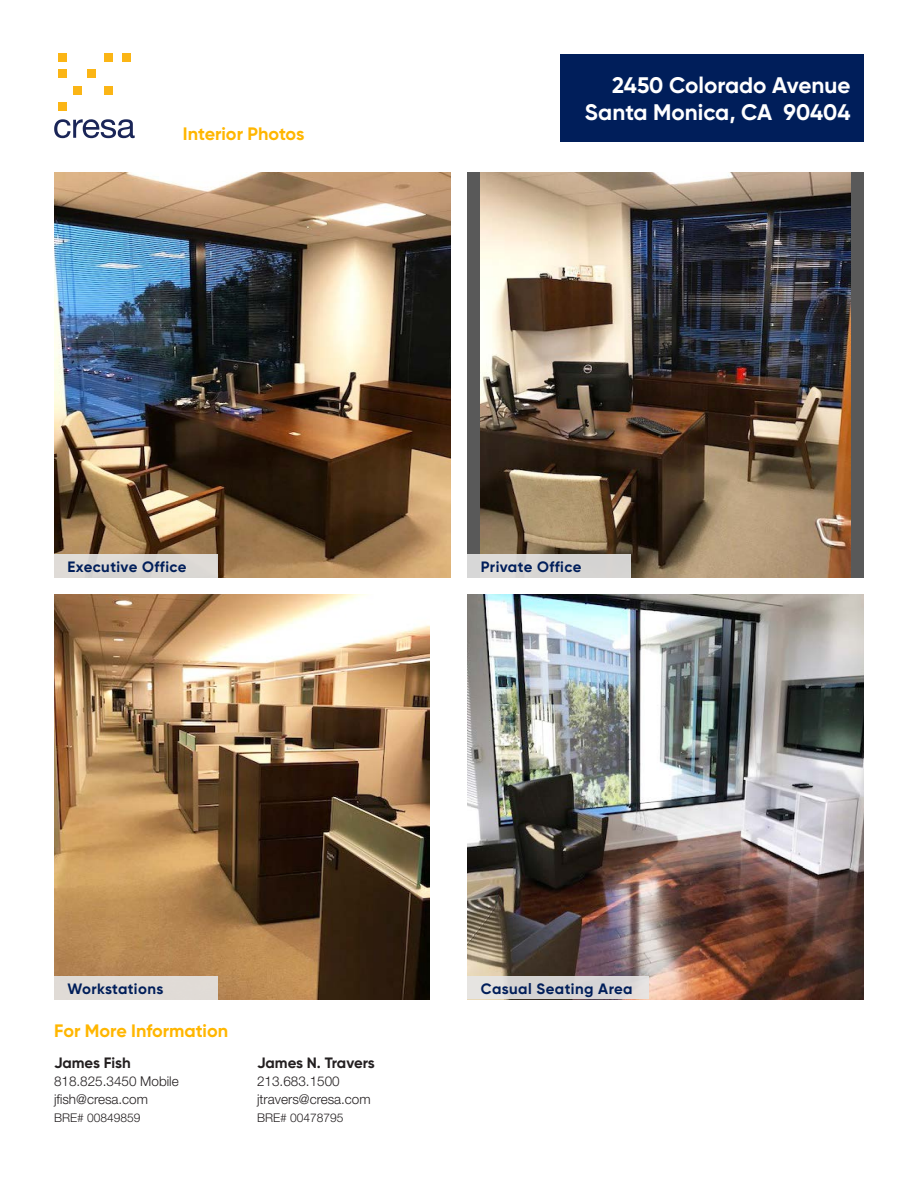
<style>
.page{position:relative;width:918px;height:1188px;background:#fff}
.page>*{position:absolute;margin:0;border:0;box-sizing:border-box;transform-origin:0 0}
.t1{font:700 22.5px "Gilroy";color:#fff}
.t2{font:700 18px "Gilroy";color:#ffb600}
.t3{font:700 15px "Gilroy";letter-spacing:.03em;color:#001e5a}
.Text_White{font:700 15px "Gilroy";letter-spacing:-.005em;color:#231f20}
.Text_White-2{font:300 13.5px "Helvetica Neue";color:#231f20}
.Text_White-3{font:300 12px "Helvetica Neue";color:#231f20}
</style>
<div class="page">
<svg style="left:54px;top:119px;width:81px;height:19px"></svg>
<div style="left:58px;top:54px;width:8px;height:8px;background:#fbb515"></div>
<div style="left:58px;top:70px;width:8px;height:8px;background:#fbb515"></div>
<div style="left:58px;top:102px;width:8px;height:8px;background:#fbb515"></div>
<div style="left:74px;top:86px;width:8px;height:8px;background:#fbb515"></div>
<div style="left:87px;top:70px;width:8px;height:8px;background:#fbb515"></div>
<div style="left:104px;top:54px;width:8px;height:8px;background:#fbb515"></div>
<div style="left:104px;top:86px;width:8px;height:8px;background:#fbb515"></div>
<div style="left:122px;top:54px;width:8px;height:8px;background:#fbb515"></div>
<img style="left:54px;top:172px;width:397px;height:405px">
<div style="left:467px;top:172px;width:397px;height:405px;background:#595959"></div>
<img style="left:481px;top:172px;width:370px;height:405px">
<img style="left:54px;top:594px;width:376px;height:405px">
<img style="left:467px;top:594px;width:397px;height:405px">
<div style="left:561px;top:54px;width:303px;height:88px;background:#001e5a"></div>
<div style="left:54px;top:976px;width:164px;height:23px;background:#e0dbd6"></div>
<div style="left:467px;top:554px;width:164px;height:23px;background:#d6d5d3"></div>
<div style="left:54px;top:554px;width:164px;height:23px;background:#dbd8d4"></div>
<svg style="left:467px;top:976px;width:182px;height:23px;background:#dad8d7"></svg>
<p class="t2" style="left:183px;top:122px;width:123px">Interior Photos</p>
<p class="t1" style="left:612px;top:72px;width:240px">2450 Colorado Avenue</p>
<p class="t1" style="left:585px;top:99px;width:267px">Santa Monica, CA 90404</p>
<p class="t3" style="left:68px;top:557px;width:121px">Executive Office</p>
<p class="t3" style="left:481px;top:557px;width:102px">Private Office</p>
<p class="t3" style="left:68px;top:979px;width:98px">Workstations</p>
<p class="t2" style="left:54px;top:1020px;width:176px">For More Information</p>
<p class="Text_White" style="left:54px;top:1054px;width:78px">James Fish</p>
<p class="Text_White-2" style="left:54px;top:1073px;width:126px">818.825.3450 Mobile</p>
<p class="Text_White-2" style="left:54px;top:1091px;width:96px">jfish@cresa.com</p>
<p class="Text_White-3" style="left:54px;top:1111px;width:88px">BRE# 00849859</p>
<p class="Text_White" style="left:257px;top:1054px;width:119px">James N. Travers</p>
<p class="Text_White-2" style="left:257px;top:1073px;width:84px">213.683.1500</p>
<p class="Text_White-2" style="left:257px;top:1091px;width:115px">jtravers@cresa.com</p>
<p class="Text_White-3" style="left:257px;top:1111px;width:88px">BRE# 00478795</p>
<p class="t3" style="left:481px;top:979px;width:153px">Casual Seating Area</p>
</div>
